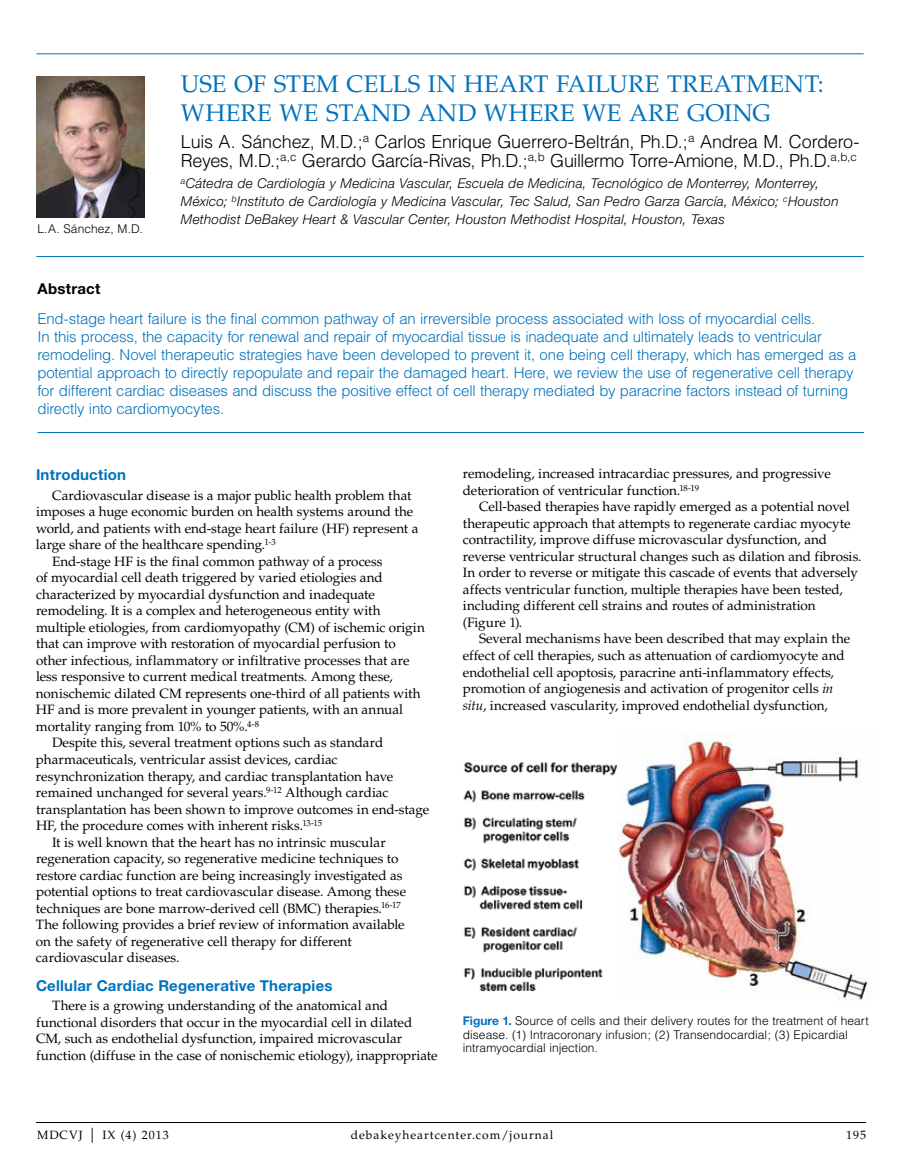
<style>
.page{position:relative;width:918px;height:1175px;background:#fff}
.page>*{position:absolute;margin:0;border:0;box-sizing:border-box;transform-origin:0 0}
.t1{font:24px/28.5px "Palatino LT Std";letter-spacing:.02em;color:#0072bc}
.t2{font:300 18px/19.5px "Helvetica";letter-spacing:-.015em;color:#000}
.t3{font:300 15px/18px "Helvetica";letter-spacing:-.015em;color:#0072bc}
.t4{font:700 15px "Helvetica Neue";letter-spacing:.015em;color:#0072bc}
.t5{font:700 15px "Helvetica Neue";letter-spacing:.02em;color:#000}
.t6{font:13.5px/16.5px "Palatino LT Std";letter-spacing:-.005em;color:#000}
.t7{font:italic 300 13.5px/18px "Helvetica Neue";letter-spacing:.02em;color:#000}
.t8{font:300 12px/13.5px "Helvetica";letter-spacing:.005em;color:#000}
.t9{font:12px "Palatino LT Std";letter-spacing:.08em;color:#000}
.s1{font-style:italic}
.s2{font-family:"Helvetica Neue";font-weight:700;color:#0072bc}
.s3{font-size:15px}
</style>
<div class="page">
<hr style="left:36px;top:1122px;width:830px;height:1px;background:#000">
<hr style="left:36px;top:53px;width:828px;height:1px;background:#0072bc">
<img style="left:37px;top:76px;width:108px;height:141px">
<hr style="left:36px;top:256px;width:828px;height:1px;background:#0072bc">
<hr style="left:38px;top:432px;width:826px;height:1px;background:#0072bc">
<img style="left:617px;top:734px;width:253px;height:266px">
<img style="left:463px;top:762px;width:154px;height:230px">
<p class="t8" style="left:38px;top:221px;width:107px">L.A. Sánchez, M.D.</p>
<h1 class="t1" style="left:181px;top:70px;width:644px">Use of Stem Cells in Heart Failure Treatment:<br>Where We Stand and Where We Are Going</h1>
<h2 class="t2" style="left:181px;top:131px;width:680px">Luis A. Sánchez, M.D.;<sup>a</sup> Carlos Enrique Guerrero-Beltrán, Ph.D.;<sup>a</sup> Andrea M. Cordero-<br>Reyes, M.D.;<sup>a,c</sup> Gerardo García-Rivas, Ph.D.;<sup>a,b</sup> Guillermo Torre-Amione, M.D., Ph.D.<sup>a,b,c</sup></h2>
<p class="t7" style="left:181px;top:174px;width:659px"><sup>a</sup>Cátedra de Cardiología y Medicina Vascular, Escuela de Medicina, Tecnológico de Monterrey, Monterrey,<br>México; <sup>b</sup>Instituto de Cardiología y Medicina Vascular, Tec Salud, San Pedro Garza García, México; <sup>c</sup>Houston<br>Methodist DeBakey Heart &amp; Vascular Center, Houston Methodist Hospital, Houston, Texas</p>
<p class="t5" style="left:38px;top:279px;width:64px">Abstract</p>
<p class="t3" style="left:38px;top:309px;width:821px">End-stage heart failure is the final common pathway of an irreversible process associated with loss of myocardial cells.<br>In this process, the capacity for renewal and repair of myocardial tissue is inadequate and ultimately leads to ventricular remodeling. Novel therapeutic strategies have been developed to prevent it, one being cell therapy, which has emerged as a potential approach to directly repopulate and repair the damaged heart. Here, we review the use of regenerative cell therapy for different cardiac diseases and discuss the positive effect of cell therapy mediated by paracrine factors instead of turning directly into cardiomyocytes.</p>
<p class="t4" style="left:36px;top:466px;width:92px">Introduction</p>
<p class="t6" style="left:52px;top:487px;width:361px">Cardiovascular disease is a major public health problem that</p>
<p class="t6" style="left:36px;top:504px;width:379px">imposes a huge economic burden on health systems around the</p>
<p class="t6" style="left:36px;top:520px;width:384px">world, and patients with end-stage heart failure (HF) represent a</p>
<p class="t6" style="left:36px;top:537px;width:241px">large share of the healthcare spending.<sup>1-3</sup></p>
<p class="t6" style="left:52px;top:553px;width:332px">End-stage HF is the final common pathway of a process</p>
<p class="t6" style="left:36px;top:570px;width:348px">of myocardial cell death triggered by varied etiologies and</p>
<p class="t6" style="left:36px;top:586px;width:341px">characterized by myocardial dysfunction and inadequate</p>
<p class="t6" style="left:36px;top:603px;width:346px">remodeling. It is a complex and heterogeneous entity with</p>
<p class="t6" style="left:36px;top:619px;width:390px">multiple etiologies, from cardiomyopathy (CM) of ischemic origin</p>
<p class="t6" style="left:36px;top:636px;width:361px">that can improve with restoration of myocardial perfusion to</p>
<p class="t6" style="left:36px;top:652px;width:375px">other infectious, inflammatory or infiltrative processes that are</p>
<p class="t6" style="left:36px;top:669px;width:358px">less responsive to current medical treatments. Among these,</p>
<p class="t6" style="left:36px;top:685px;width:386px">nonischemic dilated CM represents one-third of all patients with</p>
<p class="t6" style="left:36px;top:702px;width:369px">HF and is more prevalent in younger patients, with an annual</p>
<p class="t6" style="left:36px;top:718px;width:225px">mortality ranging from 10% to 50%.<sup>4-8</sup></p>
<p class="t6" style="left:52px;top:735px;width:333px">Despite this, several treatment options such as standard</p>
<p class="t6" style="left:36px;top:751px;width:303px">pharmaceuticals, ventricular assist devices, cardiac</p>
<p class="t6" style="left:36px;top:768px;width:359px">resynchronization therapy, and cardiac transplantation have</p>
<p class="t6" style="left:36px;top:784px;width:354px">remained unchanged for several years.<sup>9-12</sup> Although cardiac</p>
<p class="t6" style="left:36px;top:801px;width:395px">transplantation has been shown to improve outcomes in end-stage</p>
<p class="t6" style="left:36px;top:817px;width:288px">HF, the procedure comes with inherent risks.<sup>13-15</sup></p>
<p class="t6" style="left:52px;top:834px;width:335px">It is well known that the heart has no intrinsic muscular</p>
<p class="t6" style="left:36px;top:850px;width:364px">regeneration capacity, so regenerative medicine techniques to</p>
<p class="t6" style="left:36px;top:867px;width:368px">restore cardiac function are being increasingly investigated as</p>
<p class="t6" style="left:36px;top:883px;width:372px">potential options to treat cardiovascular disease. Among these</p>
<p class="t6" style="left:36px;top:900px;width:366px">techniques are bone marrow-derived cell (BMC) therapies.<sup>16-17</sup></p>
<p class="t6" style="left:36px;top:916px;width:370px">The following provides a brief review of information available</p>
<p class="t6" style="left:36px;top:933px;width:317px">on the safety of regenerative cell therapy for different</p>
<p class="t6" style="left:36px;top:949px;width:145px">cardiovascular diseases.</p>
<p class="t4" style="left:36px;top:976px;width:298px">Cellular Cardiac Regenerative Therapies</p>
<p class="t6" style="left:36px;top:997px;width:403px;text-indent:16px">There is a growing understanding of the anatomical and functional disorders that occur in the myocardial cell in dilated CM, such as endothelial dysfunction, impaired microvascular function (diffuse in the case of nonischemic etiology), inappropriate</p>
<p class="t6" style="left:463px;top:466px;width:369px">remodeling, increased intracardiac pressures, and progressive deterioration of ventricular function.<sup>18-19</sup></p>
<p class="t6" style="left:463px;top:499px;width:400px;text-indent:16px">Cell-based therapies have rapidly emerged as a potential novel therapeutic approach that attempts to regenerate cardiac myocyte contractility, improve diffuse microvascular dysfunction, and reverse ventricular structural changes such as dilation and fibrosis.<br>In order to reverse or mitigate this cascade of events that adversely affects ventricular function, multiple therapies have been tested, including different cell strains and routes of administration (Figure 1).</p>
<p class="t6" style="left:463px;top:631px;width:389px;text-indent:16px">Several mechanisms have been described that may explain the effect of cell therapies, such as attenuation of cardiomyocyte and endothelial cell apoptosis, paracrine anti-inflammatory effects, promotion of angiogenesis and activation of progenitor cells <span class="s1">in situ</span>, increased vascularity, improved endothelial dysfunction,</p>
<p class="t8" style="left:463px;top:1014px;width:407px"><span class="s2">Figure 1.</span> Source of cells and their delivery routes for the treatment of heart disease. (1) Intracoronary infusion; (2) Transendocardial; (3) Epicardial intramyocardial injection.</p>
<p class="t9" style="left:37px;top:1127px;width:133px">MDCVJ <span class="s3">|</span> IX (4) 2013</p>
<p class="t9" style="left:351px;top:1127px;width:204px">debakeyheartcenter.com/journal</p>
<p class="t9" style="left:846px;top:1127px;width:21px">195</p>
</div>
